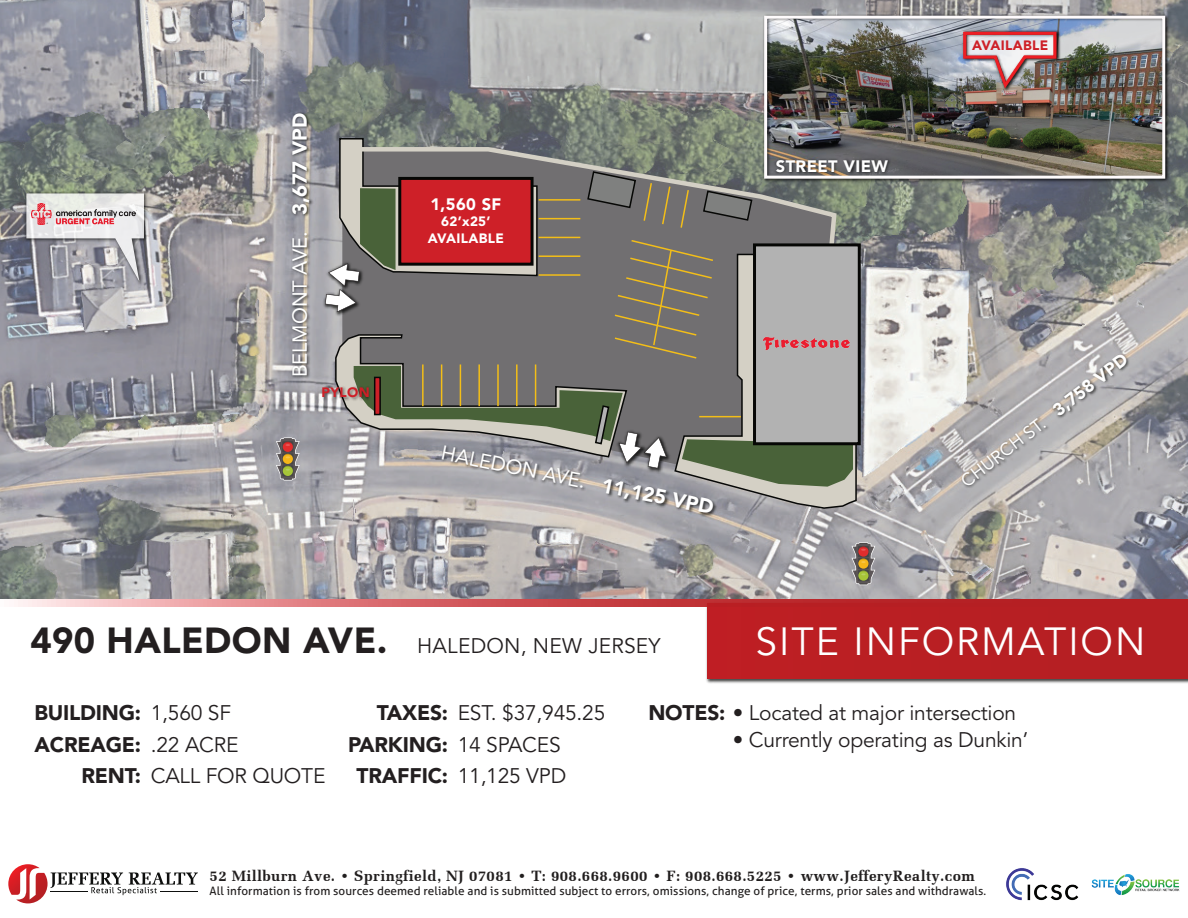
<style>
.page{position:relative;width:1188px;height:918px;background:#fff}
.page>*{position:absolute;margin:0;border:0;box-sizing:border-box;transform-origin:0 0}
.t1{font:39px "Avenir LT Std";letter-spacing:.05em;color:#fff}
.t2{font:21px/31.5px "Avenir LT Std";letter-spacing:-.01em;color:#231f20}
.t3{font:900 21px/31.5px "Avenir LT Std";letter-spacing:-.01em;color:#231f20;text-align:right}
.t4{font:21px "Avenir LT Std";letter-spacing:.01em;color:#231f20}
.t5{font:20.1px "Avenir LT Std";color:#fff}
.t6{font:17.7px "Avenir LT Std";color:#fff}
.t7{font:900 16.5px "Avenir LT Std";letter-spacing:.025em;color:#fff}
.t8{font:700 15px "Melior";letter-spacing:.025em;color:#211e1e}
.t9{font:900 13.5px/16.2px "Avenir LT Std";letter-spacing:.025em;color:#fff;text-align:center}
.t10{font:900 13.5px "Avenir LT Std";letter-spacing:.025em;color:#ce2028}
.t11{font:11.7px "Aller";letter-spacing:.005em;color:#211e1e}
.s1{font-weight:900}
.s2{font-weight:900;font-size:36px}
</style>
<div class="page">
<img style="left:0;top:0;width:1188px;height:600px">
<img style="left:706px;top:607px;width:482px;height:77px">
<div style="left:708px;top:603px;width:480px;height:76px;background:#b81f23"></div>
<svg style="left:18px;top:600px;width:1170px;height:7px"></svg>
<img style="left:24px;top:191px;width:126px;height:96px">
<svg style="left:26px;top:193px;width:118px;height:88px;background:#bababe"></svg>
<img style="left:436px;top:487px;width:286px;height:39px">
<img style="left:287px;top:109px;width:32px;height:275px">
<img style="left:955px;top:348px;width:183px;height:150px">
<img style="left:322px;top:285px;width:3px;height:33px">
<img style="left:1097px;top:874px;width:83px;height:21px">
<svg style="left:8px;top:864px;width:190px;height:39px"></svg>
<hr style="left:50px;top:891px;width:38px;height:1px;background:#0e0f0e">
<hr style="left:161px;top:891px;width:37px;height:1px;background:#0e0f0e">
<img style="left:1006px;top:868px;width:91px;height:33px">
<svg style="left:276px;top:437px;width:24px;height:44px"></svg>
<svg style="left:852px;top:542px;width:23px;height:43px"></svg>
<svg style="left:673px;top:445px;width:185px;height:65px;background:#a5a2a1"></svg>
<div style="left:753px;top:243px;width:108px;height:202px;background:#b2b2b2;border:3px solid #060705"></div>
<svg style="left:325px;top:137px;width:528px;height:350px;background:#887e79"></svg>
<img style="left:762px;top:335px;width:90px;height:16px">
<img style="left:31px;top:204px;width:106px;height:20px">
<img style="left:319px;top:384px;width:57px;height:22px">
<img style="left:761px;top:13px;width:410px;height:171px">
<div style="left:764px;top:16px;width:401px;height:163px;border:3px solid #fefbfc"></div>
<h3 class="t5" style="left:288px;top:377px;width:266px;rotate:-90deg">BELMONT AVE. <span class="s1">3,677 VPD</span></h3>
<p class="t10" style="left:322px;top:384px;width:50px">PYLON</p>
<h3 class="t7" style="left:430px;top:195px;width:72px">1,560 SF</h3>
<p class="t9" style="left:428px;top:214px;width:78px">62’x25’<br>AVAILABLE</p>
<h3 class="t5" style="left:444px;top:440px;width:279px;rotate:12deg">HALEDON AVE. <span class="s1">11,125 VPD</span></h3>
<h3 class="t7" style="left:776px;top:156px;width:114px">STREET VIEW</h3>
<p class="t10" style="left:972px;top:37px;width:78px">AVAILABLE</p>
<h3 class="t6" style="left:957px;top:475px;width:207px;rotate:-38deg">CHURCH ST. <span class="s1">3,758 VPD</span></h3>
<h2 class="t4" style="left:30px;top:633px;width:632px"><span class="s2">490 HALEDON AVE.</span> HALEDON, NEW JERSEY</h2>
<h1 class="t1" style="left:755px;top:616px;width:391px">SITE INFORMATION</h1>
<h2 class="t3" style="left:34px;top:697px;width:108px">BUILDING:<br>ACREAGE:<br>RENT:</h2>
<h2 class="t2" style="left:151px;top:698px;width:176px">1,560 SF<br>.22 ACRE<br>CALL FOR QUOTE</h2>
<h2 class="t2" style="left:458px;top:698px;width:149px">EST. $37,945.25<br>14 SPACES<br>11,125 VPD</h2>
<h2 class="t2" style="left:648px;top:698px;width:370px"><span class="s1">NOTES:</span> • Located at major intersection</h2>
<h2 class="t3" style="left:348px;top:697px;width:102px">TAXES:<br>PARKING:<br>TRAFFIC:</h2>
<h2 class="t2" style="left:733px;top:725px;width:297px">• Currently operating as Dunkin’</h2>
<p class="t8" style="left:210px;top:867px;width:767px">52 Millburn Ave. • Springfield, NJ 07081 • T: 908.668.9600 • F: 908.668.5225 • www.JefferyRealty.com</p>
<p class="t11" style="left:210px;top:884px;width:778px">All information is from sources deemed reliable and is submitted subject to errors, omissions, change of price, terms, prior sales and withdrawals.</p>
</div>
